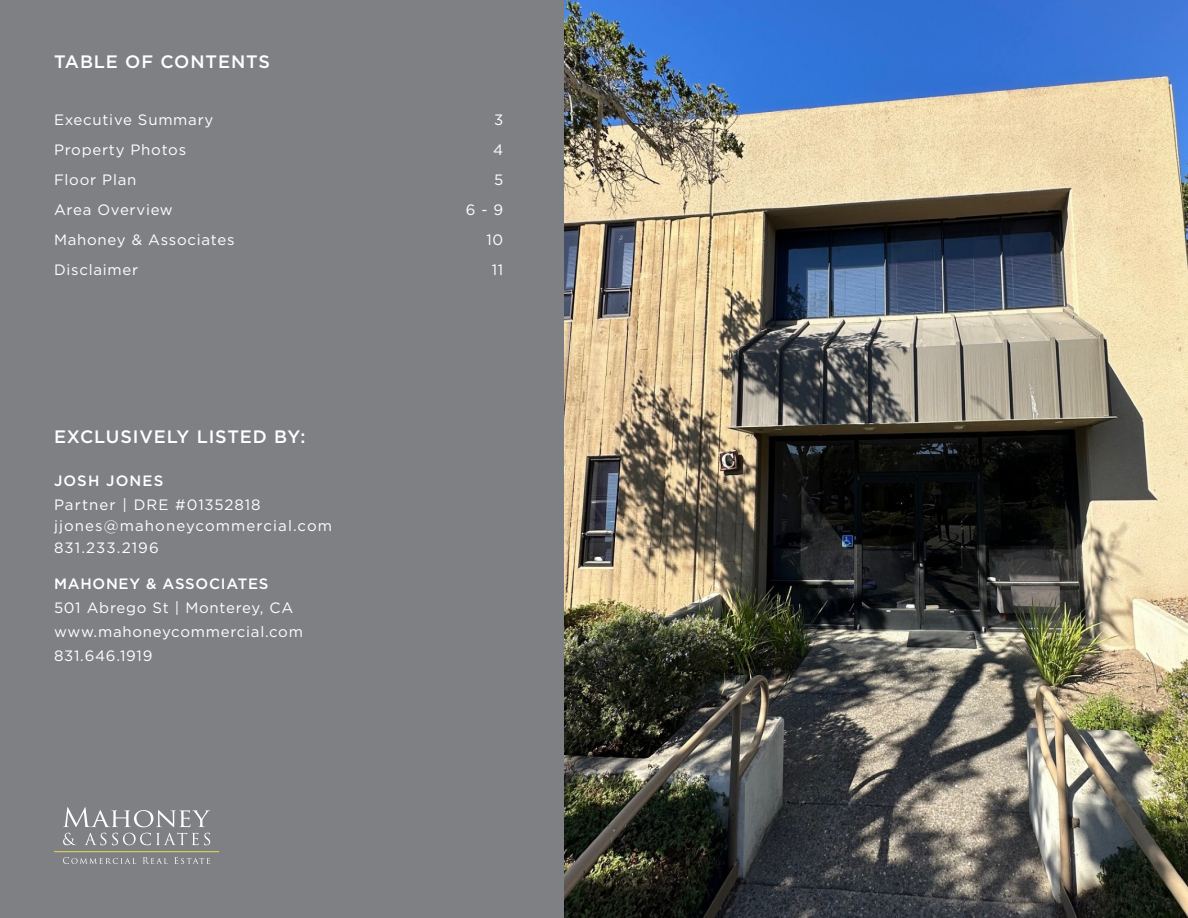
<style>
.page{position:relative;width:1188px;height:918px;background:#fff}
.page>*{position:absolute;margin:0;border:0;box-sizing:border-box;transform-origin:0 0}
.Sub_Header_-_Align_Left{font:500 18px "Gotham";letter-spacing:.05em;color:#fff}
.TOC_title{font:500 18px "Gotham";letter-spacing:.05em;color:#fff}
.Body_-_Listing_Agent_10pt{font:15px "Gotham";letter-spacing:.05em;color:#fff}
.Body_-_Listing_Agent_10pt-2{font:15px "Gotham";letter-spacing:.075em;color:#fff}
.Sub_Header_-_Align_Left-2{font:500 15px "Gotham";letter-spacing:.05em;color:#fff}
.Body_-_Listing_Agent_10pt-3{font:500 15px "Gotham";letter-spacing:.075em;color:#fff}
</style>
<div class="page">
<img style="left:563px;top:0;width:625px;height:918px">
<div style="left:0;top:0;width:563px;height:918px;background:#7e8083"></div>
<svg style="left:54px;top:851px;width:165px;height:13px"></svg>
<svg style="left:84px;top:833px;width:126px;height:12px"></svg>
<svg style="left:63px;top:833px;width:13px;height:12px"></svg>
<svg style="left:63px;top:807px;width:147px;height:20px"></svg>
<p class="TOC_title" style="left:54px;top:50px;width:217px">TABLE OF CONTENTS</p>
<p class="Body_-_Listing_Agent_10pt" style="left:54px;top:110px;width:161px">Executive Summary</p>
<p class="Body_-_Listing_Agent_10pt" style="left:494px;top:110px;width:11px">3</p>
<p class="Body_-_Listing_Agent_10pt" style="left:54px;top:140px;width:134px">Property Photos</p>
<p class="Body_-_Listing_Agent_10pt" style="left:493px;top:140px;width:12px">4</p>
<p class="Body_-_Listing_Agent_10pt" style="left:54px;top:170px;width:84px">Floor Plan</p>
<p class="Body_-_Listing_Agent_10pt" style="left:494px;top:170px;width:11px">5</p>
<p class="Body_-_Listing_Agent_10pt" style="left:54px;top:200px;width:120px">Area Overview</p>
<p class="Body_-_Listing_Agent_10pt" style="left:466px;top:200px;width:39px">6 - 9</p>
<p class="Body_-_Listing_Agent_10pt" style="left:54px;top:230px;width:182px">Mahoney &amp; Associates</p>
<p class="Body_-_Listing_Agent_10pt" style="left:486px;top:230px;width:18px">10</p>
<p class="Body_-_Listing_Agent_10pt" style="left:54px;top:260px;width:86px">Disclaimer</p>
<p class="Body_-_Listing_Agent_10pt" style="left:492px;top:260px;width:13px">11</p>
<p class="Sub_Header_-_Align_Left" style="left:54px;top:425px;width:253px">EXCLUSIVELY LISTED BY:</p>
<p class="Body_-_Listing_Agent_10pt-3" style="left:54px;top:471px;width:111px">JOSH JONES</p>
<p class="Body_-_Listing_Agent_10pt-2" style="left:54px;top:495px;width:208px">Partner | DRE #01352818</p>
<p class="Body_-_Listing_Agent_10pt-2" style="left:54px;top:516px;width:280px">jjones@mahoneycommercial.com</p>
<p class="Body_-_Listing_Agent_10pt-2" style="left:54px;top:538px;width:106px">831.233.2196</p>
<p class="Sub_Header_-_Align_Left-2" style="left:54px;top:574px;width:216px">MAHONEY &amp; ASSOCIATES</p>
<p class="Body_-_Listing_Agent_10pt" style="left:54px;top:598px;width:241px">501 Abrego St | Monterey, CA</p>
<p class="Body_-_Listing_Agent_10pt" style="left:54px;top:622px;width:250px">www.mahoneycommercial.com</p>
<p class="Body_-_Listing_Agent_10pt" style="left:54px;top:646px;width:100px">831.646.1919</p>
</div>
